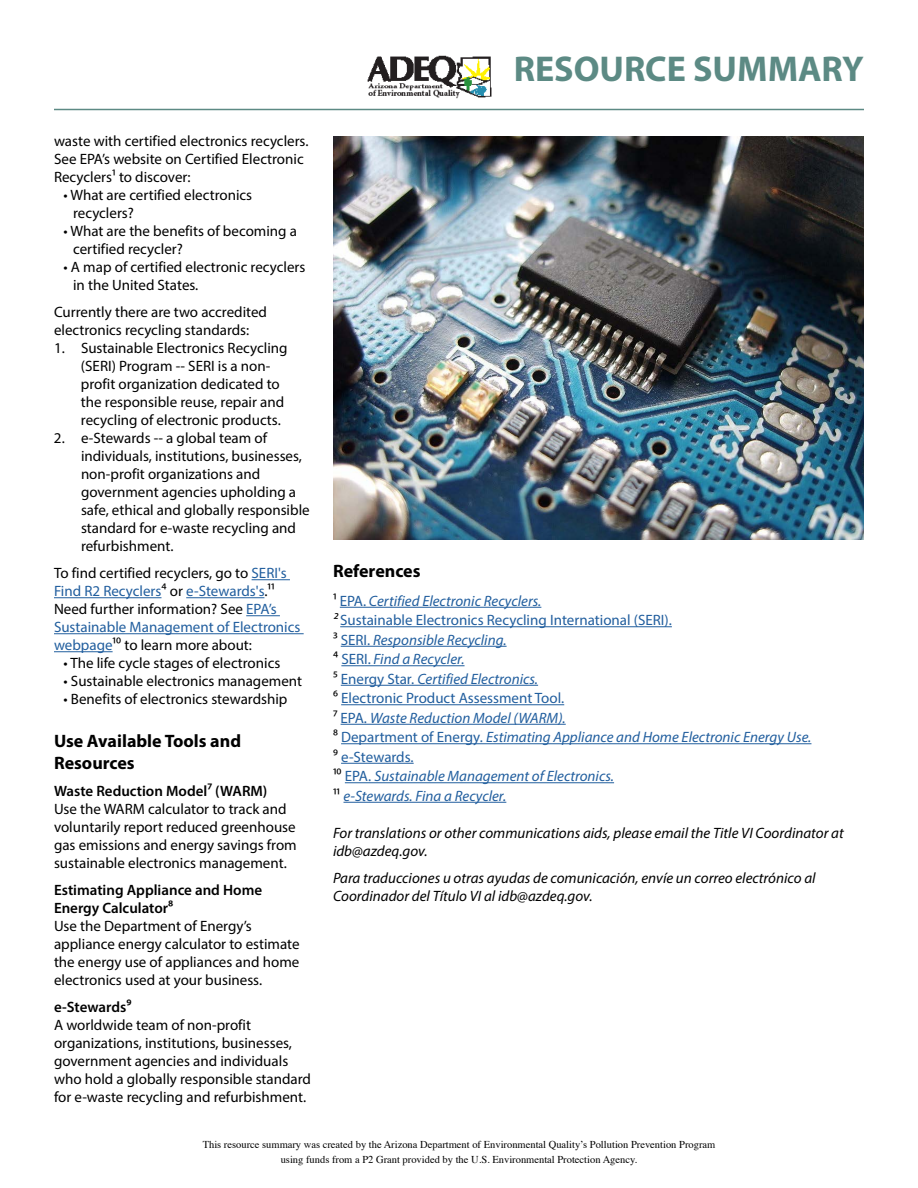
<style>
.page{position:relative;width:918px;height:1188px;background:#fff}
.page>*{position:absolute;margin:0;border:0;box-sizing:border-box;transform-origin:0 0}
.t1{font:700 36px "Myriad Pro";color:#5c8a84}
.t2{font:700 18px/21.6px "Myriad Pro";color:#000}
.t3{font:15px/18px "Myriad Pro";color:#000}
.t4{font:italic 15px/19.5px "Myriad Pro";color:#215e9e}
.t5{font:italic 15px/18px "Myriad Pro";color:#000}
.t6{font:600 15px/18px "Myriad Pro";color:#000}
.t7{font:10.5px/15px "Times";color:#000;text-align:center}
.s1{color:#215e9e}
.s2{font-style:normal;color:#000}
.s3{font-style:normal}
.s4{color:#000}
</style>
<div class="page">
<img style="left:367px;top:55px;width:125px;height:44px">
<hr style="left:54px;top:109px;width:810px;height:1px;background:#5c8a84">
<img style="left:333px;top:136px;width:531px;height:404px">
<hr style="left:252px;top:579px;width:38px;height:1px;background:#215e9e">
<hr style="left:54px;top:597px;width:108px;height:1px;background:#215e9e">
<hr style="left:186px;top:597px;width:78px;height:1px;background:#215e9e">
<hr style="left:246px;top:615px;width:34px;height:1px;background:#215e9e">
<hr style="left:54px;top:633px;width:250px;height:1px;background:#215e9e">
<hr style="left:54px;top:651px;width:59px;height:1px;background:#215e9e">
<hr style="left:340px;top:607px;width:201px;height:1px;background:#215e9e">
<hr style="left:340px;top:626px;width:332px;height:1px;background:#215e9e">
<hr style="left:341px;top:646px;width:166px;height:1px;background:#215e9e">
<hr style="left:341px;top:665px;width:124px;height:1px;background:#215e9e">
<hr style="left:341px;top:685px;width:197px;height:1px;background:#215e9e">
<hr style="left:341px;top:704px;width:223px;height:1px;background:#215e9e">
<hr style="left:341px;top:724px;width:225px;height:1px;background:#215e9e">
<hr style="left:341px;top:743px;width:470px;height:1px;background:#215e9e">
<hr style="left:341px;top:763px;width:73px;height:1px;background:#215e9e">
<hr style="left:345px;top:782px;width:269px;height:1px;background:#215e9e">
<hr style="left:343px;top:802px;width:163px;height:1px;background:#215e9e">
<p class="t3" style="left:54px;top:132px;width:256px">waste with certified electronics recyclers.<br>See EPA’s website on Certified Electronic<br>Recyclers1 to discover:</p>
<p class="t3" style="left:73px;top:186px;width:181px;text-indent:-10px">• What are certified electronics recyclers?</p>
<p class="t3" style="left:73px;top:222px;width:225px;text-indent:-10px">• What are the benefits of becoming a certified recycler?</p>
<p class="t3" style="left:73px;top:258px;width:234px;text-indent:-10px">• A map of certified electronic recyclers in the United States.</p>
<p class="t3" style="left:54px;top:303px;width:215px">Currently there are two accredited electronics recycling standards:</p>
<p class="t3" style="left:81px;top:339px;width:208px;text-indent:-27px">1. Sustainable Electronics Recycling (SERI) Program -- SERI is a non&shy;profit organization dedicated to the responsible reuse, repair and recycling of electronic products.</p>
<p class="t3" style="left:81px;top:429px;width:230px;text-indent:-27px">2. e-Stewards -- a global team of individuals, institutions, businesses, non-profit organizations and government agencies upholding a safe, ethical and globally responsible standard for e-waste recycling and refurbishment.</p>
<p class="t3" style="left:54px;top:564px;width:248px">To find certified recyclers, go to <span class="s1">SERI's Find R2 Recyclers</span>⁴ or <span class="s1">e-Stewards's</span>.11<br>Need further information? See <span class="s1">EPA’s Sustainable Management of Electronics webpage</span>1⁰ to learn more about:</p>
<p class="t3" style="left:64px;top:654px;width:218px">• The life cycle stages of electronics</p>
<p class="t3" style="left:64px;top:672px;width:240px">• Sustainable electronics management</p>
<p class="t3" style="left:64px;top:690px;width:225px">• Benefits of electronics stewardship</p>
<p class="t2" style="left:54px;top:730px;width:189px">Use Available Tools and<br>Resources</p>
<p class="t6" style="left:54px;top:782px;width:215px">Waste Reduction Model7 (WARM)</p>
<p class="t3" style="left:54px;top:800px;width:244px">Use the WARM calculator to track and voluntarily report reduced greenhouse gas emissions and energy savings from sustainable electronics management.</p>
<p class="t6" style="left:54px;top:881px;width:210px">Estimating Appliance and Home<br>Energy Calculator8</p>
<p class="t3" style="left:54px;top:917px;width:247px">Use the Department of Energy’s appliance energy calculator to estimate the energy use of appliances and home electronics used at your business.</p>
<p class="t6" style="left:54px;top:998px;width:79px">e-Stewards⁹</p>
<p class="t3" style="left:54px;top:1016px;width:259px">A worldwide team of non-profit organizations, institutions, businesses, government agencies and individuals who hold a globally responsible standard for e-waste recycling and refurbishment.</p>
<h1 class="t1" style="left:514px;top:45px;width:352px">RESOURCE SUMMARY</h1>
<p class="t2" style="left:333px;top:560px;width:89px">References</p>
<p class="t4" style="left:333px;top:591px;width:480px"><span class="s2">1</span> <span class="s3">EPA.</span> Certified Electronic Recyclers.<br><span class="s4">2</span> <span class="s3">Sustainable Electronics Recycling International (SERI).<br></span><span class="s2">3</span> <span class="s3">SERI.</span> Responsible Recycling.<br><span class="s2">⁴</span> <span class="s3">SERI.</span> Find a Recycler.<br><span class="s2">5</span> <span class="s3">Energy Star.</span> Certified Electronics.<br><span class="s2">⁶</span> <span class="s3">Electronic Product Assessment Tool.<br></span><span class="s2">7</span> <span class="s3">EPA.</span> Waste Reduction Model (WARM).<br><span class="s2">8</span> <span class="s3">Department of Energy.</span> Estimating Appliance and Home Electronic Energy Use.<br><span class="s2">⁹</span> <span class="s3">e-Stewards.<br></span><span class="s2">1⁰</span> <span class="s3">EPA.</span> Sustainable Management of Electronics.<br><span class="s2">11</span> e-Stewards. Fina a Recycler.</p>
<p class="t5" style="left:333px;top:824px;width:512px">For translations or other communications aids, please email the Title VI Coordinator at idb@azdeq.gov.</p>
<p class="t5" style="left:333px;top:869px;width:484px">Para traducciones u otras ayudas de comunicación, envíe un correo electrónico al<br>Coordinador del Título VI al idb@azdeq.gov.</p>
<p class="t7" style="left:203px;top:1136px;width:514px">This resource summary was created by the Arizona Department of Environmental Quality’s Pollution Prevention Program using funds from a P2 Grant provided by the U.S. Environmental Protection Agency.</p>
</div>
